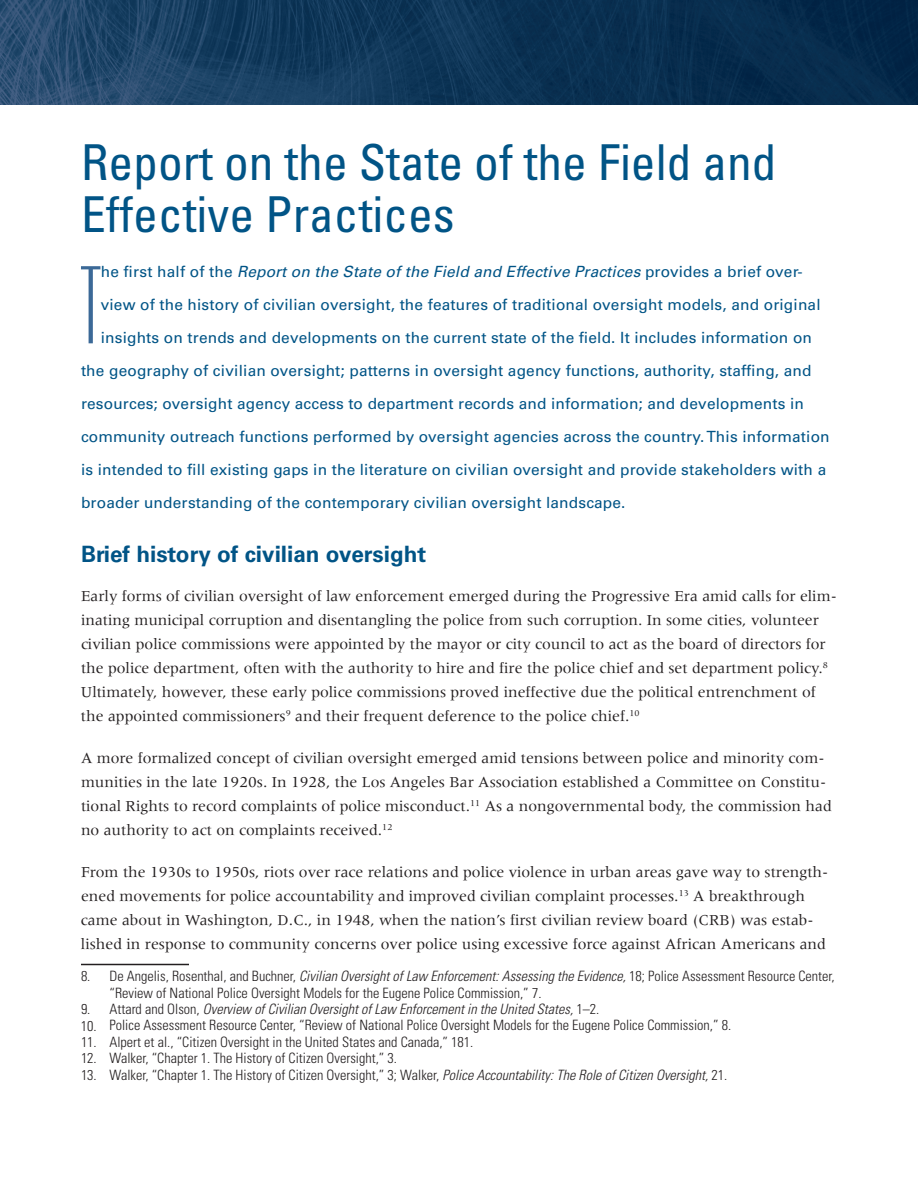
<style>
.page{position:relative;width:918px;height:1188px;background:#fff}
.page>*{position:absolute;margin:0;border:0;box-sizing:border-box;transform-origin:0 0}
.t1{font:100 ultra-condensed 106.8px "Univers LT Std";color:#3b6997}
.t2{font:condensed 49.5px/52.5px "Univers LT Std";color:#015486}
.t3{font:700 22.5px "Univers LT Std";color:#015486}
.t4{font:15.75px/24px "Meridien LT Std";color:#231f20}
.t5{font:15.45px "Univers LT Std";letter-spacing:.01em;color:#015486}
.t6{font:italic 15.45px "Univers LT Std";letter-spacing:.01em;color:#015486}
.t7{font:300 condensed 14.25px/16.5px "Univers LT Std";color:#231f20}
.t8{font:italic 300 condensed 14.25px "Univers LT Std";color:#231f20}
.s1{font-style:normal}
.s2{font-style:italic}
</style>
<div class="page">
<img style="left:0;top:0;width:918px;height:104px">
<hr style="left:81px;top:964px;width:108px;height:1px;background:#231f20">
<h2 class="t2" style="left:81px;top:135px;width:697px">Report on the State of the Field and<br>Effective Practices</h2>
<p class="t1" style="left:82px;top:251px;width:19px">T</p>
<p class="t6" style="left:101px;top:263px;width:703px"><span class="s1">he first half of the</span> Report on the State of the Field and Effective Practices <span class="s1">provides a brief over-</span></p>
<p class="t5" style="left:101px;top:296px;width:721px">view of the history of civilian oversight, the features of traditional oversight models, and original</p>
<p class="t5" style="left:101px;top:329px;width:713px">insights on trends and developments on the current state of the field. It includes information on</p>
<p class="t5" style="left:81px;top:362px;width:732px">the geography of civilian oversight; patterns in oversight agency functions, authority, staffing, and</p>
<p class="t5" style="left:81px;top:395px;width:724px">resources; oversight agency access to department records and information; and developments in</p>
<p class="t5" style="left:81px;top:428px;width:750px">community outreach functions performed by oversight agencies across the country. This information</p>
<p class="t5" style="left:81px;top:461px;width:747px">is intended to fill existing gaps in the literature on civilian oversight and provide stakeholders with a</p>
<p class="t5" style="left:81px;top:494px;width:544px">broader understanding of the contemporary civilian oversight landscape.</p>
<h3 class="t3" style="left:81px;top:541px;width:347px">Brief history of civilian oversight</h3>
<p class="t4" style="left:81px;top:584px;width:757px">Early forms of civilian oversight of law enforcement emerged during the Progressive Era amid calls for elim&shy;inating municipal corruption and disentangling the police from such corruption. In some cities, volunteer civilian police commissions were appointed by the mayor or city council to act as the board of directors for the police department, often with the authority to hire and fire the police chief and set department policy.<sup>8<br></sup>Ultimately, however, these early police commissions proved ineffective due the political entrenchment of the appointed commissioners<sup>9</sup> and their frequent deference to the police chief.<sup>10</sup></p>
<p class="t4" style="left:81px;top:746px;width:752px">A more formalized concept of civilian oversight emerged amid tensions between police and minority com&shy;munities in the late 1920s. In 1928, the Los Angeles Bar Association established a Committee on Constitu&shy;tional Rights to record complaints of police misconduct.<sup>11</sup> As a nongovernmental body, the commission had no authority to act on complaints received.<sup>12</sup></p>
<p class="t4" style="left:81px;top:860px;width:749px">From the 1930s to 1950s, riots over race relations and police violence in urban areas gave way to strength&shy;ened movements for police accountability and improved civilian complaint processes.<sup>13</sup> A breakthrough came about in Washington, D.C., in 1948, when the nation’s first civilian review board (CRB) was estab&shy;lished in response to community concerns over police using excessive force against African Americans and</p>
<p class="t7" style="left:109px;top:968px;width:727px;text-indent:-28px">8. De Angelis, Rosenthal, and Buchner, <span class="s2">Civilian Oversight of Law Enforcement: Assessing the Evidence,</span> 18; Police Assessment Resource Center, “Review of National Police Oversight Models for the Eugene Police Commission,” 7.</p>
<p class="t8" style="left:81px;top:1000px;width:520px"><span class="s1">9. Attard and Olson,</span> Overview of Civilian Oversight of Law Enforcement in the United States, <span class="s1">1–2.</span></p>
<p class="t7" style="left:81px;top:1017px;width:652px">10. Police Assessment Resource Center, “Review of National Police Oversight Models for the Eugene Police Commission,” 8.</p>
<p class="t7" style="left:81px;top:1034px;width:394px">11. Alpert et al., “Citizen Oversight in the United States and Canada,” 181.</p>
<p class="t7" style="left:81px;top:1050px;width:318px">12. Walker, “Chapter 1. The History of Citizen Oversight,” 3.</p>
<p class="t7" style="left:81px;top:1067px;width:648px">13. Walker, “Chapter 1. The History of Citizen Oversight,” 3; Walker, <span class="s2">Police Accountability: The Role of Citizen Oversight,</span> 21.</p>
</div>
